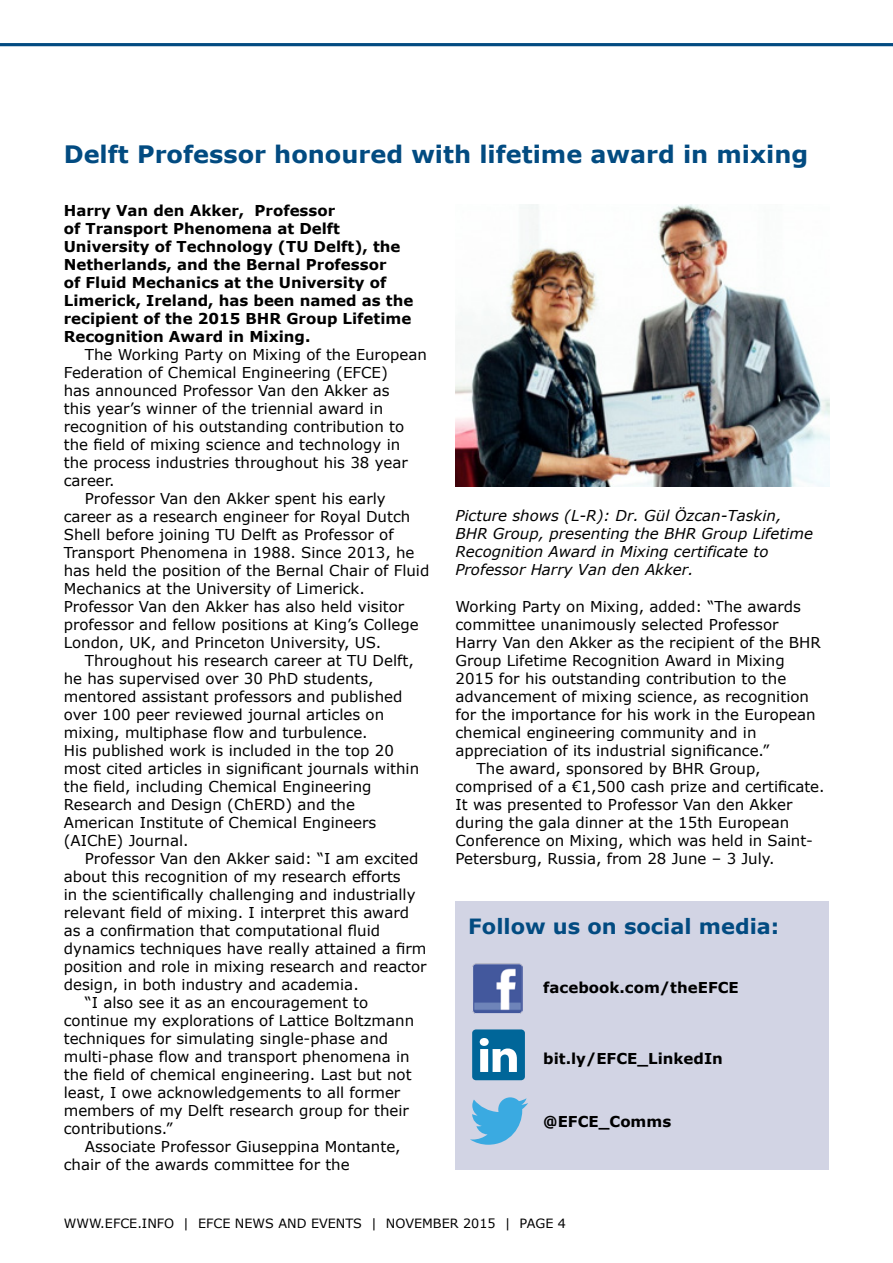
<style>
.page{position:relative;width:893px;height:1263px;background:#fff}
.page>*{position:absolute;margin:0;border:0;box-sizing:border-box;transform-origin:0 0}
.body{font:700 24px "Verdana";color:#024b81}
.body-2{font:700 21px "Verdana";color:#024b81}
.t1{font:15px/18px "Verdana";color:#000}
.t2{font:700 15px/18px "Verdana";color:#000}
.body_first_para{font:italic 15px/18px "Verdana";color:#000}
.Author_intro{font:12.75px "Verdana";color:#000}
</style>
<div class="page">
<hr style="left:0;top:43px;width:893px;height:3px;background:#024b81">
<div style="left:455px;top:901px;width:374px;height:268px;background:#d2d4e4"></div>
<img style="left:472px;top:963px;width:51px;height:51px">
<svg style="left:470px;top:1097px;width:58px;height:48px"></svg>
<img style="left:455px;top:204px;width:374px;height:283px">
<div style="left:472px;top:1029px;width:53px;height:51px;background:#069;border-radius:4px"></div>
<svg style="left:480px;top:1038px;width:37px;height:34px"></svg>
<p class="body" style="left:64px;top:137px;width:746px">Delft Professor honoured with lifetime award in mixing</p>
<p class="t2" style="left:64px;top:201px;width:351px">Harry Van den Akker, Professor<br>of Transport Phenomena at Delft University of Technology (TU Delft), the Netherlands, and the Bernal Professor<br>of Fluid Mechanics at the University of Limerick, Ireland, has been named as the recipient of the 2015 BHR Group Lifetime Recognition Award in Mixing.</p>
<p class="t1" style="left:64px;top:345px;width:365px;text-indent:21px">The Working Party on Mixing of the European Federation of Chemical Engineering (EFCE)<br>has announced Professor Van den Akker as<br>this year’s winner of the triennial award in recognition of his outstanding contribution to the field of mixing science and technology in the process industries throughout his 38 year career.</p>
<p class="t1" style="left:64px;top:489px;width:367px;text-indent:21px">Professor Van den Akker spent his early career as a research engineer for Royal Dutch Shell before joining TU Delft as Professor of Transport Phenomena in 1988. Since 2013, he has held the position of the Bernal Chair of Fluid Mechanics at the University of Limerick.</p>
<p class="t1" style="left:64px;top:597px;width:356px">Professor Van den Akker has also held visitor professor and fellow positions at King’s College<br>London, UK, and Princeton University, US.</p>
<p class="t1" style="left:64px;top:651px;width:352px;text-indent:21px">Throughout his research career at TU Delft, he has supervised over 30 PhD students, mentored assistant professors and published over 100 peer reviewed journal articles on mixing, multiphase flow and turbulence.</p>
<p class="t1" style="left:64px;top:741px;width:357px">His published work is included in the top 20 most cited articles in significant journals within the field, including Chemical Engineering Research and Design (ChERD) and the American Institute of Chemical Engineers (AIChE) Journal.</p>
<p class="t1" style="left:64px;top:849px;width:364px;text-indent:21px">Professor Van den Akker said: “I am excited about this recognition of my research efforts<br>in the scientifically challenging and industrially relevant field of mixing. I interpret this award as a confirmation that computational fluid dynamics techniques have really attained a firm position and role in mixing research and reactor design, in both industry and academia.</p>
<p class="t1" style="left:64px;top:993px;width:352px;text-indent:21px">“I also see it as an encouragement to continue my explorations of Lattice Boltzmann techniques for simulating single-phase and multi-phase flow and transport phenomena in the field of chemical engineering. Last but not least, I owe acknowledgements to all former members of my Delft research group for their contributions.”</p>
<p class="t1" style="left:64px;top:1137px;width:338px;text-indent:21px">Associate Professor Giuseppina Montante, chair of the awards committee for the</p>
<p class="body_first_para" style="left:455px;top:506px;width:359px">Picture shows (L-R): Dr. Gül Özcan-Taskin, BHR Group, presenting the BHR Group Lifetime Recognition Award in Mixing certificate to Professor Harry Van den Akker.</p>
<p class="t1" style="left:455px;top:597px;width:367px">Working Party on Mixing, added: “The awards committee unanimously selected Professor Harry Van den Akker as the recipient of the BHR Group Lifetime Recognition Award in Mixing 2015 for his outstanding contribution to the advancement of mixing science, as recognition for the importance for his work in the European chemical engineering community and in appreciation of its industrial significance.”</p>
<p class="t1" style="left:455px;top:759px;width:371px;text-indent:21px">The award, sponsored by BHR Group, comprised of a €1,500 cash prize and certificate.<br>It was presented to Professor Van den Akker during the gala dinner at the 15th European Conference on Mixing, which was held in Saint-Petersburg, Russia, from 28 June – 3 July.</p>
<p class="body-2" style="left:468px;top:911px;width:313px">Follow us on social media:</p>
<p class="t2" style="left:543px;top:979px;width:197px">facebook.com/theEFCE</p>
<p class="t2" style="left:543px;top:1050px;width:181px">bit.ly/EFCE_LinkedIn</p>
<p class="t2" style="left:543px;top:1112px;width:130px">@EFCE_Comms</p>
<p class="Author_intro" style="left:64px;top:1215px;width:504px">WWW.EFCE.INFO | EFCE NEWS AND EVENTS | NOVEMBER 2015 | PAGE 4</p>
</div>
